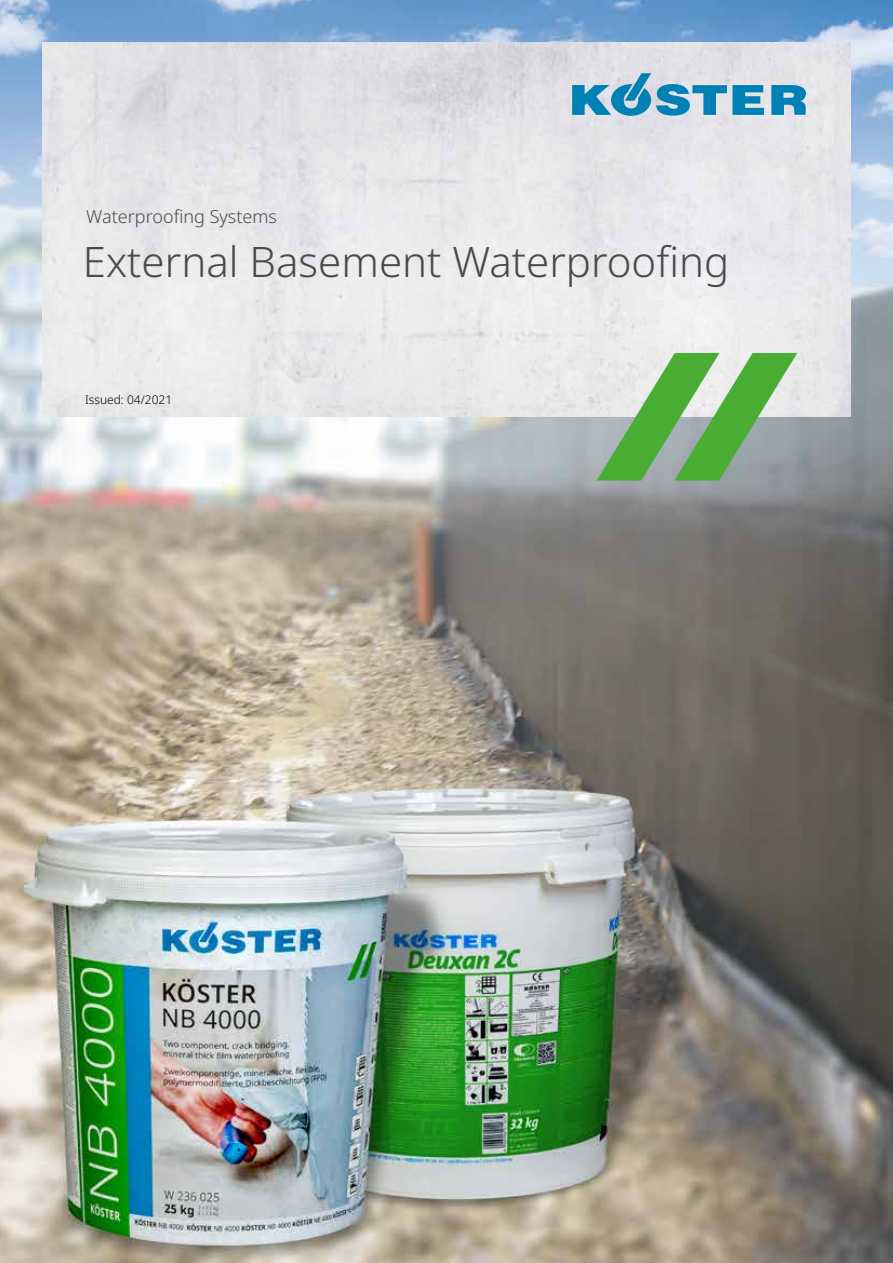
<style>
.page{position:relative;width:893px;height:1263px;background:#fff}
.page>*{position:absolute;margin:0;border:0;box-sizing:border-box;transform-origin:0 0}
.t1{font:300 42px "Noto Sans";color:#4a4a49}
.t2{font:300 18px "Noto Sans";color:#4a4a49}
.t3{font:300 12.3px "Noto Sans";color:#000}
.t4{font:300 12px "Noto Sans";color:#000}
</style>
<div class="page">
<img style="left:0;top:0;width:893px;height:1263px">
<img style="left:43px;top:43px;width:807px;height:374px">
<svg style="left:597px;top:353px;width:200px;height:127px;background:#8dbc87"></svg>
<svg style="left:572px;top:73px;width:236px;height:68px;background:#a0c5d8"></svg>
<p class="t2" style="left:86px;top:204px;width:192px">Waterproofing Systems</p>
<p class="t1" style="left:83px;top:233px;width:648px">External Basement Waterproofing</p>
<p class="t3" style="left:80px;top:389px;width:86px">Stand: 10/2018</p>
<p class="t4" style="left:85px;top:391px;width:89px">Issued: 04/2021</p>
</div>
